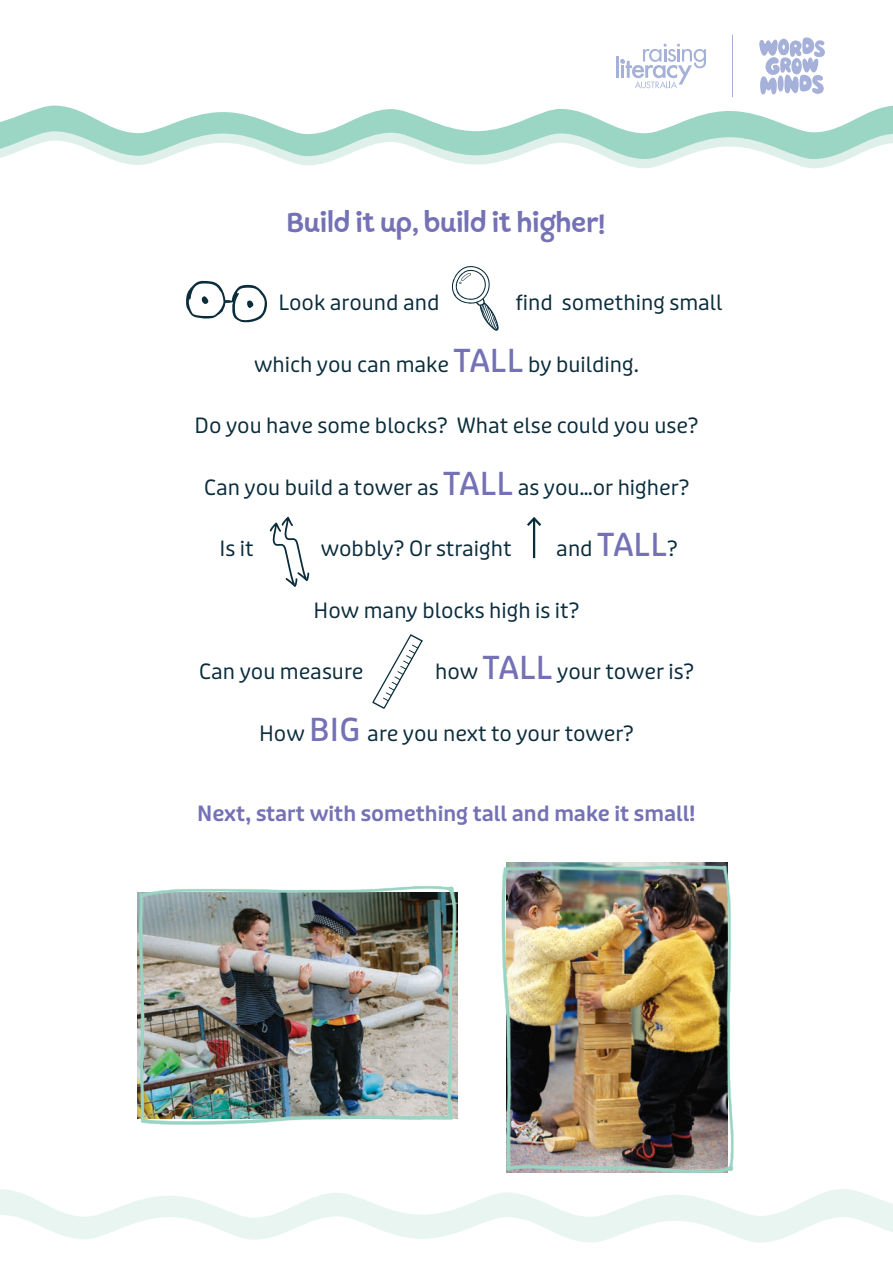
<style>
.page{position:relative;width:893px;height:1263px;background:#fff}
.page>*{position:absolute;margin:0;border:0;box-sizing:border-box;transform-origin:0 0}
.Green_header{font:700 27px "Pequena Neo";color:#7472b5}
.t1{font:21px "Puffin Display";color:#0a2c3b}
.t2{font:600 21px "Puffin Display";color:#7472b5}
.s1{font-weight:500;font-size:31.5px;color:#7472b5}
</style>
<div class="page">
<svg style="left:0;top:1189px;width:893px;height:54px"></svg>
<svg style="left:0;top:97px;width:893px;height:71px"></svg>
<hr style="left:616px;top:56px;width:3px;height:22px;background:#a5b1d9">
<svg style="left:620px;top:44px;width:86px;height:44px"></svg>
<svg style="left:759px;top:37px;width:66px;height:58px"></svg>
<hr style="left:732px;top:35px;width:1px;height:62px;background:#a5b1d9">
<svg style="left:186px;top:280px;width:81px;height:42px"></svg>
<hr style="left:533px;top:518px;width:2px;height:40px;background:#0a2c3b">
<svg style="left:527px;top:517px;width:15px;height:11px"></svg>
<svg style="left:372px;top:634px;width:51px;height:75px"></svg>
<svg style="left:452px;top:266px;width:47px;height:65px"></svg>
<svg style="left:270px;top:517px;width:39px;height:70px"></svg>
<img style="left:501px;top:862px;width:233px;height:311px">
<img style="left:137px;top:886px;width:321px;height:239px">
<p class="Green_header" style="left:288px;top:205px;width:319px">Build it up, build it higher!</p>
<p class="t1" style="left:279px;top:290px;width:162px">Look around and</p>
<p class="t1" style="left:516px;top:290px;width:208px">find something small</p>
<p class="t1" style="left:254px;top:352px;width:386px">which you can make <span class="s1">TALL</span> by building.</p>
<p class="t1" style="left:195px;top:413px;width:505px">Do you have some blocks? What else could you use?</p>
<p class="t1" style="left:204px;top:475px;width:487px">Can you build a tower as <span class="s1">TALL</span> as you…or higher?</p>
<p class="t1" style="left:220px;top:536px;width:36px">Is it</p>
<p class="t1" style="left:321px;top:536px;width:192px">wobbly? Or straight</p>
<p class="t1" style="left:556px;top:536px;width:123px">and <span class="s1">TALL</span>?</p>
<p class="t1" style="left:314px;top:598px;width:267px">How many blocks high is it?</p>
<p class="t1" style="left:199px;top:659px;width:166px">Can you measure</p>
<p class="t1" style="left:435px;top:659px;width:261px">how <span class="s1">TALL</span> your tower is?</p>
<p class="t1" style="left:259px;top:721px;width:376px">How <span class="s1">BIG</span> are you next to your tower?</p>
<p class="t2" style="left:197px;top:801px;width:500px">Next, start with something tall and make it small!</p>
</div>
